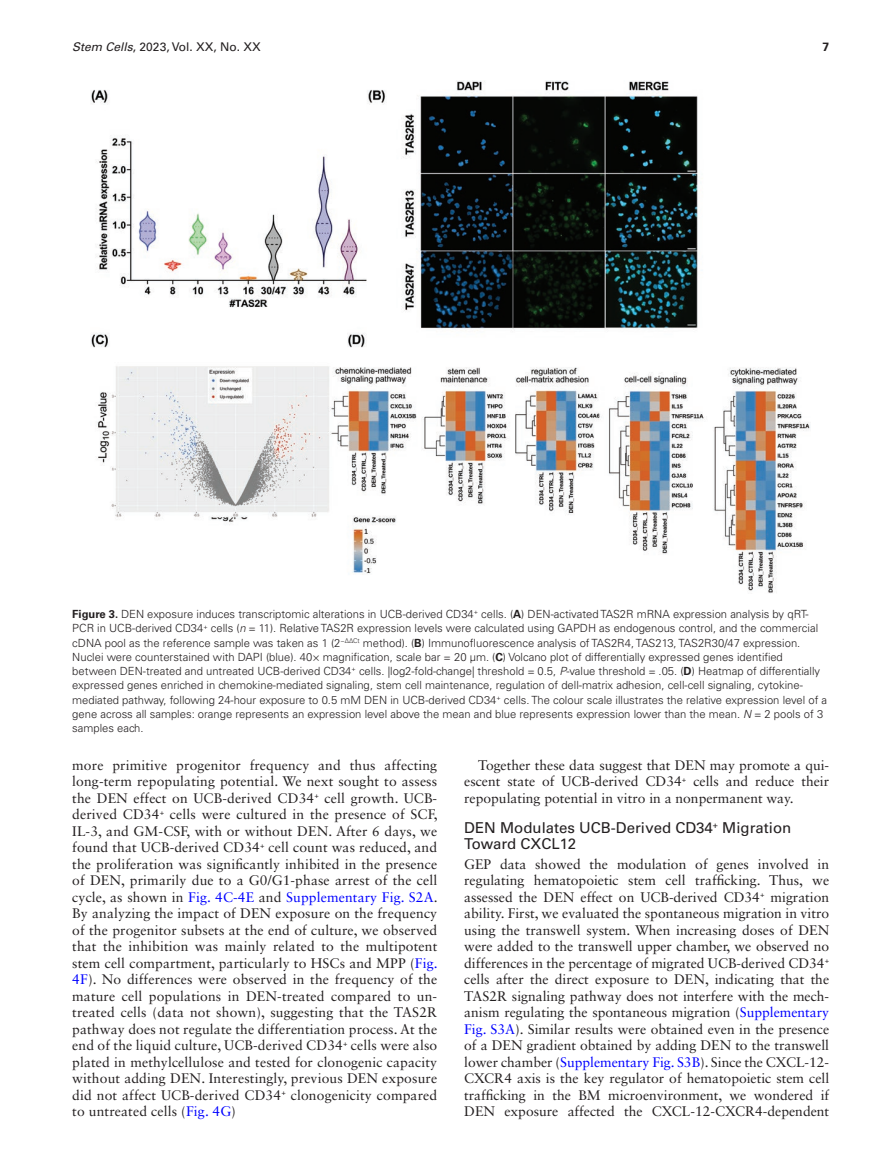
<style>
.page{position:relative;width:893px;height:1174px;background:#fff}
.page>*{position:absolute;margin:0;border:0;box-sizing:border-box;transform-origin:0 0}
.t1{font:15px/16.5px "Univers LT Std";color:#231f20}
.t2{font:13.8px/16.5px "Sabon LT Std";color:#231f20;text-align:justify}
.t3{font:12px "Univers LT Std";color:#231f20}
.t4{font:700 12px "Univers LT Std";color:#231f20}
.t5{font:300 11.25px/14.2px "Univers LT Std";color:#231f20}
.s1{font-style:italic}
.s2{font-weight:700}
.s3{color:#00f}
</style>
<div class="page">
<img style="left:91px;top:81px;width:719px;height:512px">
<p class="t3" style="left:72px;top:40px;width:190px"><span class="s1">Stem Cells</span>, 2023, Vol. XX, No. XX</p>
<p class="t4" style="left:822px;top:40px;width:8px">7</p>
<p class="t5" style="left:72px;top:607px;width:756px"><span class="s2">Figure 3.</span> DEN exposure induces transcriptomic alterations in UCB-derived CD34<sup>+</sup> cells. (<span class="s2">A</span>) DEN-activated TAS2R mRNA expression analysis by qRT-PCR in UCB-derived CD34<sup>+</sup> cells (<span class="s1">n</span> = 11). Relative TAS2R expression levels were calculated using GAPDH as endogenous control, and the commercial cDNA pool as the reference sample was taken as 1 (2<sup>−ΔΔCt</sup> method). (<span class="s2">B</span>) Immunofluorescence analysis of TAS2R4, TAS213, TAS2R30/47 expression.<br>Nuclei were counterstained with DAPI (blue). 40× magnification, scale bar = 20 µm. (<span class="s2">C</span>) Volcano plot of differentially expressed genes identified between DEN-treated and untreated UCB-derived CD34<sup>+</sup> cells. |log2-fold-change| threshold = 0.5, <span class="s1">P</span>-value threshold = .05. (<span class="s2">D</span>) Heatmap of differentially expressed genes enriched in chemokine-mediated signaling, stem cell maintenance, regulation of dell-matrix adhesion, cell-cell signaling, cytokine&shy;mediated pathway, following 24-hour exposure to 0.5 mM DEN in UCB-derived CD34<sup>+</sup> cells. The colour scale illustrates the relative expression level of a gene across all samples: orange represents an expression level above the mean and blue represents expression lower than the mean. <span class="s1">N</span> = 2 pools of 3 samples each.</p>
<p class="t2" style="left:72px;top:756px;width:367px">more primitive progenitor frequency and thus affecting long-term repopulating potential. We next sought to assess the DEN effect on UCB-derived CD34<sup>+</sup> cell growth. UCB&shy;derived CD34<sup>+</sup> cells were cultured in the presence of SCF, IL-3, and GM-CSF, with or without DEN. After 6 days, we found that UCB-derived CD34<sup>+</sup> cell count was reduced, and the proliferation was significantly inhibited in the presence of DEN, primarily due to a G0/G1-phase arrest of the cell cycle, as shown in <span class="s3">Fig. 4C-4E</span> and <span class="s3">Supplementary Fig. S2A</span>.<br>By analyzing the impact of DEN exposure on the frequency of the progenitor subsets at the end of culture, we observed that the inhibition was mainly related to the multipotent stem cell compartment, particularly to HSCs and MPP (<span class="s3">Fig.<br>4F</span>). No differences were observed in the frequency of the mature cell populations in DEN-treated compared to un&shy;treated cells (data not shown), suggesting that the TAS2R pathway does not regulate the differentiation process. At the end of the liquid culture, UCB-derived CD34<sup>+</sup> cells were also plated in methylcellulose and tested for clonogenic capacity without adding DEN. Interestingly, previous DEN exposure did not affect UCB-derived CD34<sup>+</sup> clonogenicity compared to untreated cells (<span class="s3">Fig. 4G</span>)</p>
<p class="t2" style="left:464px;top:756px;width:366px;text-indent:14px">Together these data suggest that DEN may promote a qui&shy;escent state of UCB-derived CD34<sup>+</sup> cells and reduce their repopulating potential in vitro in a nonpermanent way.</p>
<p class="t1" style="left:464px;top:819px;width:329px">DEN Modulates UCB-Derived CD34<sup>+</sup> Migration<br>Toward CXCL12</p>
<p class="t2" style="left:464px;top:855px;width:366px">GEP data showed the modulation of genes involved in regulating hematopoietic stem cell trafficking. Thus, we assessed the DEN effect on UCB-derived CD34<sup>+</sup> migration ability. First, we evaluated the spontaneous migration in vitro using the transwell system. When increasing doses of DEN were added to the transwell upper chamber, we observed no differences in the percentage of migrated UCB-derived CD34<sup>+ </sup>cells after the direct exposure to DEN, indicating that the TAS2R signaling pathway does not interfere with the mech&shy;anism regulating the spontaneous migration (<span class="s3">Supplementary Fig. S3A</span>). Similar results were obtained even in the presence of a DEN gradient obtained by adding DEN to the transwell lower chamber (<span class="s3">Supplementary Fig. S3B</span>). Since the CXCL-12- CXCR4 axis is the key regulator of hematopoietic stem cell trafficking in the BM microenvironment, we wondered if DEN exposure affected the CXCL-12-CXCR4-dependent</p>
</div>
